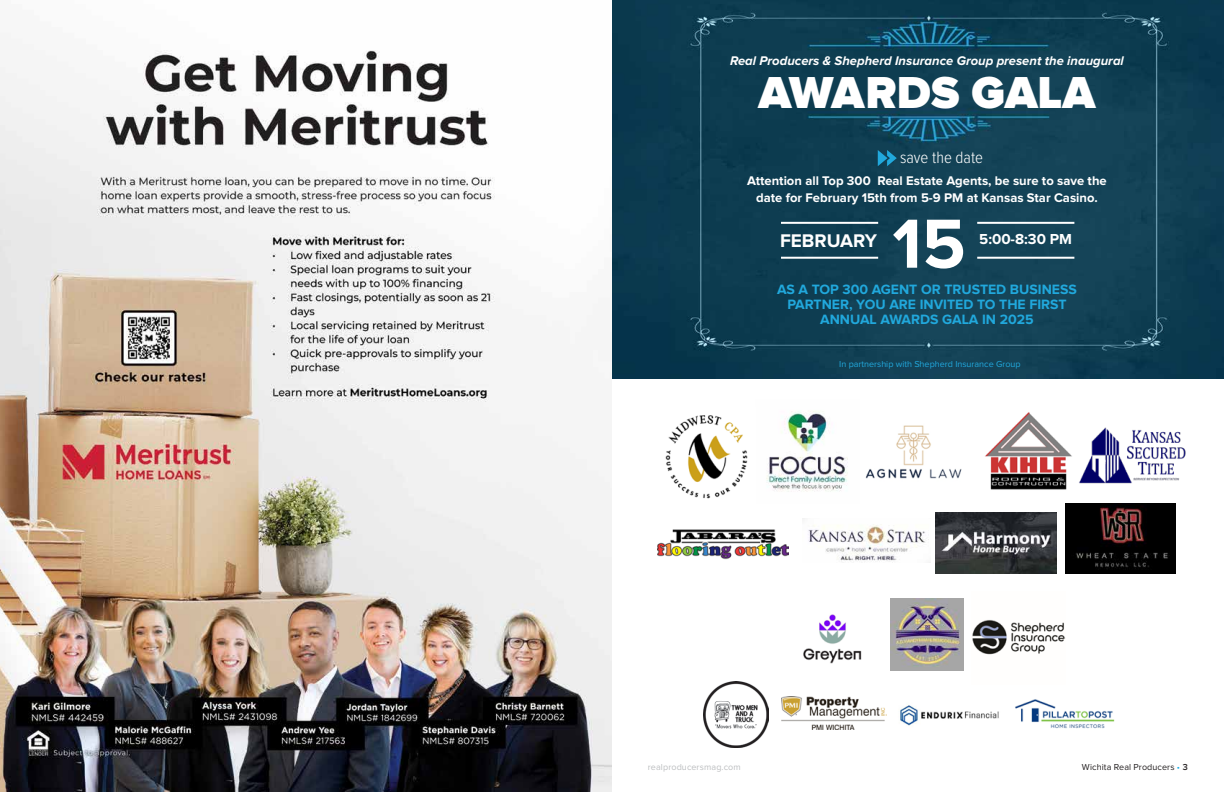
<style>
.page{position:relative;width:1224px;height:792px;background:#fff}
.page>*{position:absolute;margin:0;border:0;box-sizing:border-box;transform-origin:0 0}
.t1{font:700 72px "Proxima Nova";color:#fff}
.t2{font:900 46.4px "Proxima Nova";color:#fff}
.t3{font:700 19px "Proxima Nova";color:#fff}
.t4{font:300 17px "Proxima Nova Cond";color:#fff}
.t5{font:700 15px "Proxima Nova";color:#fff}
.t6{font:700 14px/15px "Proxima Nova";color:#21a8dc;text-align:center}
.t7{font:700 13px/17px "Proxima Nova";color:#fff;text-align:center}
.t8{font:italic 700 13px "Proxima Nova";color:#fff}
.t9{font:9px "Proxima Nova";color:#21a8dc}
.t10{font:9px "Proxima Nova";letter-spacing:.01em;color:#231f20}
.t11{font:9px "Proxima Nova";letter-spacing:.01em;color:#bcbec0}
.s1{color:#19a8e0}
.s2{font-weight:600}
</style>
<div class="page">
<img style="left:0;top:50px;width:612px;height:742px">
<img style="left:612px;top:0;width:612px;height:379px">
<svg style="left:878px;top:150px;width:19px;height:16px"></svg>
<hr style="left:781px;top:222px;width:97px;height:2px;background:#fff">
<hr style="left:977px;top:222px;width:97px;height:2px;background:#fff">
<hr style="left:781px;top:257px;width:97px;height:2px;background:#fff">
<hr style="left:977px;top:257px;width:97px;height:2px;background:#fff">
<img style="left:891px;top:598px;width:73px;height:73px">
<img style="left:865px;top:425px;width:97px;height:54px">
<img style="left:900px;top:705px;width:99px;height:21px">
<img style="left:766px;top:411px;width:82px;height:81px">
<img style="left:803px;top:614px;width:59px;height:50px">
<img style="left:935px;top:512px;width:122px;height:61px">
<img style="left:657px;top:529px;width:131px;height:31px">
<img style="left:1079px;top:427px;width:107px;height:57px">
<img style="left:808px;top:524px;width:122px;height:39px">
<img style="left:665px;top:415px;width:83px;height:84px">
<img style="left:781px;top:696px;width:105px;height:33px">
<img style="left:1015px;top:699px;width:100px;height:30px">
<img style="left:972px;top:620px;width:93px;height:35px">
<img style="left:703px;top:682px;width:66px;height:66px">
<img style="left:1065px;top:504px;width:110px;height:69px">
<img style="left:985px;top:412px;width:87px;height:78px">
<p class="t8" style="left:730px;top:55px;width:395px">Real Producers &amp; Shepherd Insurance Group present the inaugural</p>
<h2 class="t2" style="left:759px;top:71px;width:338px">AWARDS GALA</h2>
<h3 class="t4" style="left:900px;top:150px;width:85px">save the date</h3>
<p class="t7" style="left:747px;top:173px;width:361px">Attention all Top 300 Real Estate Agents, be sure to save the date for February 15th from 5-9 PM at Kansas Star Casino.</p>
<h1 class="t1" style="left:892px;top:211px;width:75px">15</h1>
<h3 class="t3" style="left:780px;top:232px;width:99px">FEBRUARY</h3>
<p class="t5" style="left:979px;top:232px;width:94px">5:00-8:30 PM</p>
<p class="t6" style="left:777px;top:282px;width:301px">AS A TOP 300 AGENT OR TRUSTED BUSINESS<br>PARTNER, YOU ARE INVITED TO THE FIRST<br>ANNUAL AWARDS GALA IN 2025</p>
<p class="t9" style="left:839px;top:359px;width:183px">In partnership with Shepherd Insurance Group</p>
<p class="t11" style="left:648px;top:762px;width:94px">realproducersmag.com</p>
<p class="t10" style="left:1082px;top:762px;width:108px">Wichita Real Producers <span class="s1">•</span> <span class="s2">3</span></p>
</div>
